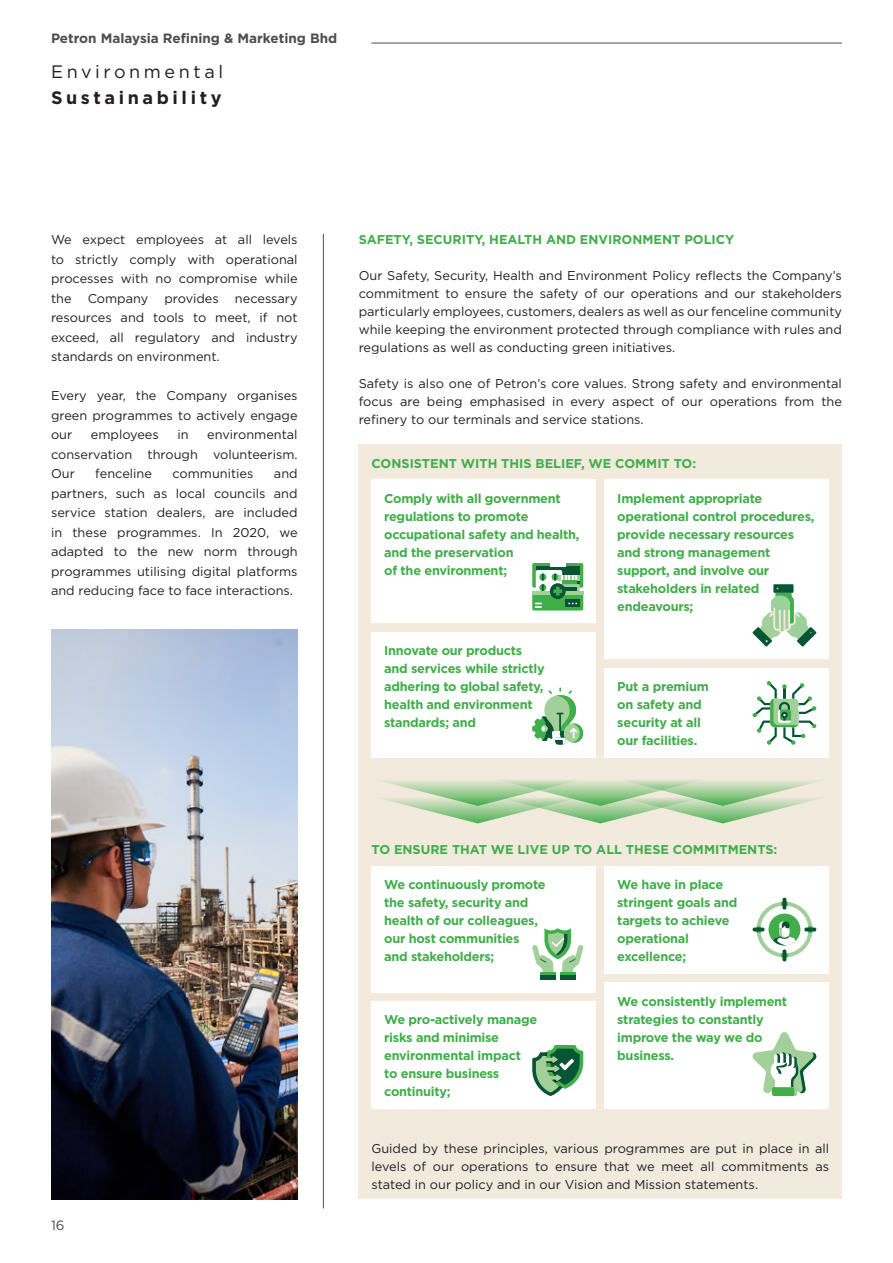
<style>
.page{position:relative;width:893px;height:1263px;background:#fff}
.page>*{position:absolute;margin:0;border:0;box-sizing:border-box;transform-origin:0 0}
.t1{font:700 18px "Gotham";letter-spacing:.2em;color:#231f20}
.t2{font:18px "Gotham";letter-spacing:.2em;color:#231f20}
.t3{font:700 13.5px "Gotham";color:#4b4c4d}
.t4{font:13.5px "Gotham";color:#4b4c4d}
.t5{font:12.75px/19.5px "Gotham";color:#231f20;text-align:justify}
.t6{font:700 12.75px/18px "Gotham";letter-spacing:-.02em;color:#40ae49}
.t7{font:700 12.75px "Gotham";color:#40ae49}
</style>
<div class="page">
<hr style="left:371px;top:43px;width:471px;height:1px;background:#4b4c4d">
<hr style="left:323px;top:234px;width:1px;height:974px;background:#4b4c4d">
<img style="left:51px;top:629px;width:247px;height:570px">
<div style="left:359px;top:445px;width:483px;height:754px;background:#f1eadd"></div>
<div style="left:371px;top:479px;width:225px;height:144px;background:#fff"></div>
<div style="left:604px;top:479px;width:225px;height:180px;background:#fff"></div>
<div style="left:371px;top:632px;width:225px;height:125px;background:#fff"></div>
<div style="left:604px;top:668px;width:225px;height:89px;background:#fff"></div>
<svg style="left:381px;top:780px;width:438px;height:43px"></svg>
<div style="left:371px;top:866px;width:225px;height:126px;background:#fff"></div>
<div style="left:604px;top:866px;width:225px;height:108px;background:#fff"></div>
<div style="left:371px;top:1001px;width:225px;height:108px;background:#fff"></div>
<div style="left:604px;top:983px;width:225px;height:126px;background:#fff"></div>
<div style="left:532px;top:563px;width:51px;height:25px;background:#40ae49;border-radius:2px"></div>
<div style="left:536px;top:566px;width:44px;height:18px;background:#075534"></div>
<hr style="left:550px;top:563px;width:16px;height:3px;background:#fff">
<svg style="left:532px;top:570px;width:51px;height:40px;background:#6ab076"></svg>
<div style="left:773px;top:584px;width:20px;height:9px;background:#075534"></div>
<svg style="left:752px;top:587px;width:64px;height:60px"></svg>
<svg style="left:532px;top:687px;width:52px;height:58px"></svg>
<svg style="left:752px;top:681px;width:65px;height:64px"></svg>
<div style="left:559px;top:973px;width:16px;height:7px;background:#075534"></div>
<div style="left:540px;top:973px;width:16px;height:7px;background:#075534"></div>
<svg style="left:532px;top:928px;width:51px;height:47px"></svg>
<svg style="left:532px;top:1045px;width:51px;height:51px"></svg>
<svg style="left:782px;top:898px;width:4px;height:11px"></svg>
<svg style="left:782px;top:949px;width:4px;height:12px"></svg>
<svg style="left:756px;top:902px;width:56px;height:55px"></svg>
<svg style="left:804px;top:927px;width:12px;height:4px"></svg>
<svg style="left:752px;top:1032px;width:65px;height:64px"></svg>
<p class="t3" style="left:51px;top:30px;width:288px">Petron Malaysia Refining &amp; Marketing Bhd</p>
<p class="t2" style="left:51px;top:60px;width:174px">Environmental</p>
<p class="t1" style="left:51px;top:85px;width:172px">Sustainability</p>
<p class="t5" style="left:51px;top:230px;width:248px">We expect employees at all levels to strictly comply with operational processes with no compromise while the</p>
<p class="t5" style="left:88px;top:288px;width:62px">Company</p>
<p class="t5" style="left:164px;top:288px;width:56px">provides</p>
<p class="t5" style="left:51px;top:288px;width:248px;text-indent:184px">necessary resources and tools to meet, if not exceed, all regulatory and industry standards on environment.</p>
<p class="t5" style="left:51px;top:386px;width:248px">Every year, the Company organises green programmes to actively engage our</p>
<p class="t5" style="left:51px;top:425px;width:248px;text-indent:156px">environmental conservation through volunteerism.<br>Our</p>
<p class="t5" style="left:91px;top:425px;width:69px">employees</p>
<p class="t5" style="left:177px;top:425px;width:13px">in</p>
<p class="t5" style="left:95px;top:464px;width:58px">fenceline</p>
<p class="t5" style="left:172px;top:464px;width:83px">communities</p>
<p class="t5" style="left:51px;top:464px;width:248px;text-indent:223px">and partners, such as local councils and service station dealers, are included in these programmes. In 2020, we adapted to the new norm through programmes utilising digital platforms and reducing face to face interactions.</p>
<p class="t4" style="left:51px;top:1217px;width:15px">16</p>
<p class="t7" style="left:359px;top:231px;width:377px">SAFETY, SECURITY, HEALTH AND ENVIRONMENT POLICY</p>
<p class="t5" style="left:359px;top:266px;width:485px;line-height:18px">Our Safety, Security, Health and Environment Policy reflects the Company’s commitment to ensure the safety of our operations and our stakeholders particularly employees, customers, dealers as well as our fenceline community while keeping the environment protected through compliance with rules and regulations as well as conducting green initiatives.</p>
<p class="t5" style="left:359px;top:374px;width:485px;line-height:18px">Safety is also one of Petron’s core values. Strong safety and environmental focus are being emphasised in every aspect of our operations from the refinery to our terminals and service stations.</p>
<p class="t7" style="left:371px;top:455px;width:326px">CONSISTENT WITH THIS BELIEF, WE COMMIT TO:</p>
<p class="t6" style="left:617px;top:489px;width:199px">Implement appropriate operational control procedures, provide necessary resources and strong management support, and involve our stakeholders in related endeavours;</p>
<p class="t6" style="left:384px;top:489px;width:197px">Comply with all government regulations to promote occupational safety and health, and the preservation</p>
<p class="t6" style="left:384px;top:561px;width:124px">of the environment;</p>
<p class="t6" style="left:384px;top:641px;width:162px">Innovate our products and services while strictly adhering to global safety, health and environment standards; and</p>
<p class="t6" style="left:617px;top:677px;width:93px">Put a premium on safety and security at all our facilities.</p>
<p class="t7" style="left:371px;top:841px;width:407px">TO ENSURE THAT WE LIVE UP TO ALL THESE COMMITMENTS:</p>
<p class="t6" style="left:617px;top:876px;width:122px">We have in place stringent goals and targets to achieve operational excellence;</p>
<p class="t6" style="left:384px;top:876px;width:163px">We continuously promote the safety, security and health of our colleagues, our host communities and stakeholders;</p>
<p class="t6" style="left:384px;top:1010px;width:155px">We pro-actively manage risks and minimise environmental impact to ensure business continuity;</p>
<p class="t6" style="left:617px;top:992px;width:171px">We consistently implement strategies to constantly improve the way we do business.</p>
<p class="t5" style="left:371px;top:1139px;width:459px;line-height:18px">Guided by these principles, various programmes are put in place in all levels of our operations to ensure that we meet all commitments as stated in our policy and in our Vision and Mission statements.</p>
</div>
